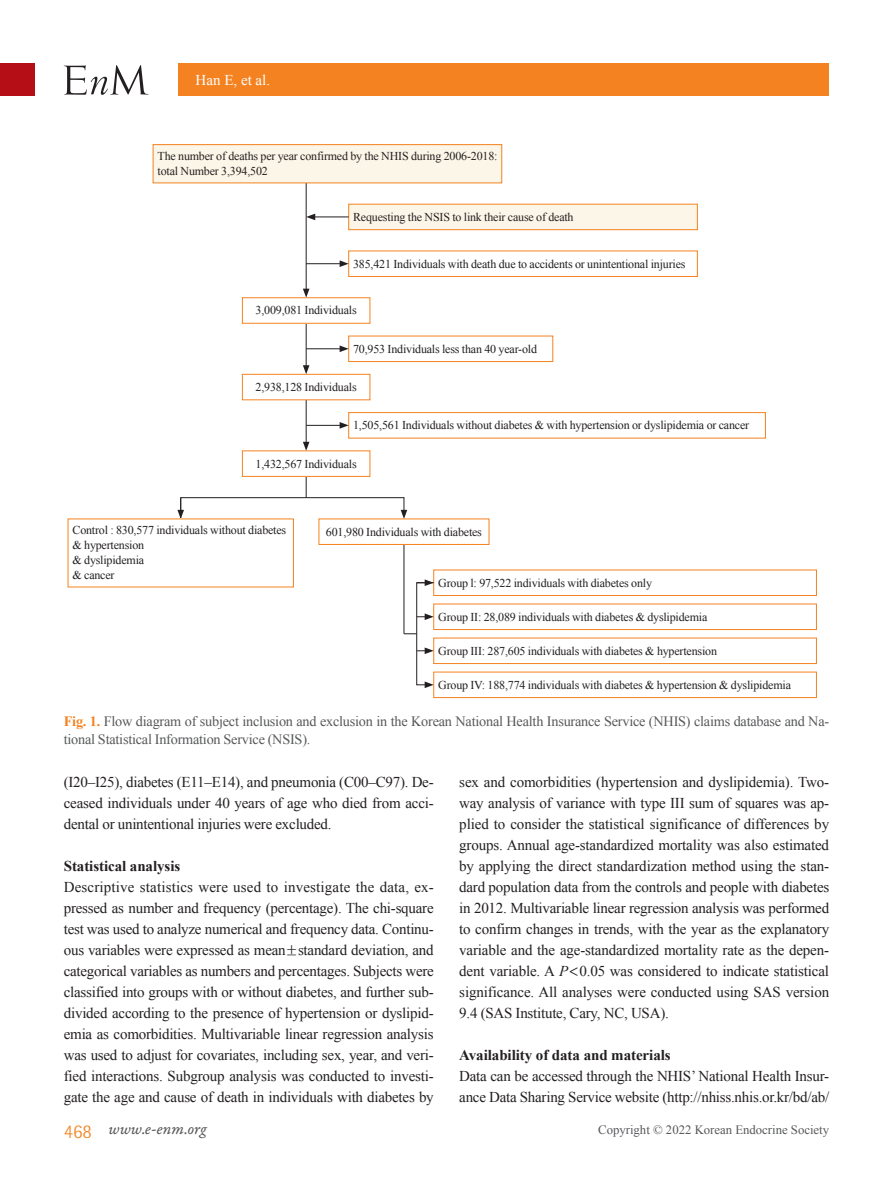
<style>
.page{position:relative;width:893px;height:1191px;background:#fff}
.page>*{position:absolute;margin:0;border:0;box-sizing:border-box;transform-origin:0 0}
.t1{font:16.5px "Garamond Premr Pro It Capt";color:#57585a}
.본문_0{font:15px/21px "Times New Roman";letter-spacing:-.015em;color:#231f20;text-align:justify}
.소제목2{font:700 15px "Times New Roman";letter-spacing:-.005em;color:#231f20}
.t2{font:15px "Times New Roman";color:#fff}
.표그림제목{font:14.25px/17.9px "Times New Roman";letter-spacing:-.015em;color:#57585a}
.t3{font:12.75px "Times New Roman";color:#57585a}
.그림지문{font:12px "Times New Roman";letter-spacing:-.015em;color:#231f20}
.s1{font-weight:700;color:#f58220}
.s2{font-family:"Dotum"}
.s3{font-style:italic}
.s4{font-family:"Rotis Semi Sans Std";font-weight:300;font-size:19.5px;color:#f58220}
</style>
<div class="page">
<div style="left:0;top:64px;width:34px;height:32px;background:#b50e16"></div>
<div style="left:179px;top:64px;width:650px;height:32px;background:#f58220"></div>
<svg style="left:64px;top:65px;width:85px;height:30px"></svg>
<hr style="left:306px;top:183px;width:1px;height:108px;background:#231f20">
<svg style="left:303px;top:289px;width:6px;height:8px"></svg>
<hr style="left:306px;top:323px;width:1px;height:45px;background:#231f20">
<svg style="left:303px;top:365px;width:6px;height:9px"></svg>
<hr style="left:306px;top:400px;width:1px;height:44px;background:#231f20">
<svg style="left:303px;top:442px;width:6px;height:8px"></svg>
<hr style="left:404px;top:544px;width:1px;height:90px;background:#231f20">
<svg style="left:177px;top:476px;width:230px;height:43px"></svg>
<div style="left:153px;top:145px;width:349px;height:38px;background:#fcf6e8"></div>
<div style="left:153px;top:144px;width:349px;height:39px;border:1px solid #f58220"></div>
<div style="left:242px;top:297px;width:128px;height:26px;border:1px solid #f58220"></div>
<div style="left:242px;top:374px;width:128px;height:26px;border:1px solid #f58220"></div>
<div style="left:433px;top:570px;width:384px;height:26px;border:1px solid #f58220"></div>
<div style="left:433px;top:604px;width:384px;height:26px;border:1px solid #f58220"></div>
<div style="left:433px;top:638px;width:384px;height:26px;border:1px solid #f58220"></div>
<div style="left:433px;top:672px;width:384px;height:26px;border:1px solid #f58220"></div>
<div style="left:349px;top:204px;width:348px;height:26px;background:#fcf6e8"></div>
<div style="left:348px;top:204px;width:350px;height:26px;border:1px solid #f58220"></div>
<div style="left:348px;top:251px;width:350px;height:26px;border:1px solid #f58220"></div>
<div style="left:348px;top:336px;width:205px;height:26px;border:1px solid #f58220"></div>
<div style="left:348px;top:412px;width:418px;height:26px;border:1px solid #f58220"></div>
<hr style="left:313px;top:217px;width:36px;height:1px;background:#231f20">
<svg style="left:306px;top:214px;width:9px;height:6px"></svg>
<hr style="left:306px;top:263px;width:36px;height:1px;background:#231f20">
<svg style="left:340px;top:260px;width:9px;height:7px"></svg>
<hr style="left:306px;top:348px;width:36px;height:1px;background:#231f20">
<svg style="left:340px;top:345px;width:9px;height:7px"></svg>
<hr style="left:306px;top:425px;width:36px;height:1px;background:#231f20">
<svg style="left:340px;top:422px;width:9px;height:7px"></svg>
<svg style="left:404px;top:579px;width:30px;height:109px"></svg>
<p class="t2" style="left:196px;top:70px;width:76px">Han E, et al.</p>
<p class="그림지문" style="left:158px;top:148px;width:341px">The number of deaths per year confirmed by the NHIS during 2006-2018:</p>
<p class="그림지문" style="left:158px;top:163px;width:112px">total Number 3,394,502</p>
<p class="그림지문" style="left:353px;top:209px;width:222px">Requesting the NSIS to link their cause of death</p>
<p class="그림지문" style="left:353px;top:256px;width:334px">385,421 Individuals with death due to accidents or unintentional injuries</p>
<p class="그림지문" style="left:256px;top:302px;width:103px">3,009,081 Individuals</p>
<p class="그림지문" style="left:353px;top:341px;width:185px">70,953 Individuals less than 40 year-old</p>
<p class="그림지문" style="left:256px;top:379px;width:103px">2,938,128 Individuals</p>
<p class="그림지문" style="left:353px;top:417px;width:398px">1,505,561 Individuals without diabetes &amp; with hypertension or dyslipidemia or cancer</p>
<p class="그림지문" style="left:256px;top:455px;width:103px">1,432,567 Individuals</p>
<p class="그림지문" style="left:73px;top:522px;width:215px">Control : 830,577 individuals without diabetes</p>
<p class="그림지문" style="left:73px;top:537px;width:73px">&amp; hypertension</p>
<p class="그림지문" style="left:73px;top:552px;width:73px">&amp; dyslipidemia</p>
<p class="그림지문" style="left:73px;top:567px;width:44px">&amp; cancer</p>
<p class="그림지문" style="left:326px;top:523px;width:157px">601,980 Individuals with diabetes</p>
<p class="그림지문" style="left:438px;top:574px;width:215px">Group l: 97,522 individuals with diabetes only</p>
<p class="그림지문" style="left:438px;top:608px;width:271px">Group II: 28,089 individuals with diabetes &amp; dyslipidemia</p>
<p class="그림지문" style="left:438px;top:642px;width:280px">Group III: 287,605 individuals with diabetes &amp; hypertension</p>
<p class="그림지문" style="left:438px;top:676px;width:354px">Group IV: 188,774 individuals with diabetes &amp; hypertension &amp; dyslipidemia</p>
<p class="표그림제목" style="left:64px;top:712px;width:767px"><span class="s1">Fig. 1.</span> Flow diagram of subject inclusion and exclusion in the Korean National Health Insurance Service (NHIS) claims database and Na&shy;tional Statistical Information Service (NSIS).</p>
<p class="본문_0" style="left:64px;top:771px;width:371px">(I20–I25), diabetes (E11–E14), and pneumonia (C00–C97). De&shy;ceased individuals under 40 years of age who died from acci&shy;dental or unintentional injuries were excluded.</p>
<p class="소제목2" style="left:64px;top:856px;width:118px">Statistical analysis</p>
<p class="본문_0" style="left:64px;top:876px;width:372px">Descriptive statistics were used to investigate the data, ex&shy;pressed as number and frequency (percentage). The chi-square test was used to analyze numerical and frequency data. Continu&shy;ous variables were expressed as mean<span class="s2">±</span>standard deviation, and categorical variables as numbers and percentages. Subjects were classified into groups with or without diabetes, and further sub&shy;divided according to the presence of hypertension or dyslipid&shy;emia as comorbidities. Multivariable linear regression analysis was used to adjust for covariates, including sex, year, and veri&shy;fied interactions. Subgroup analysis was conducted to investi&shy;gate the age and cause of death in individuals with diabetes by</p>
<p class="본문_0" style="left:459px;top:771px;width:372px">sex and comorbidities (hypertension and dyslipidemia). Two&shy;way analysis of variance with type III sum of squares was ap&shy;plied to consider the statistical significance of differences by groups. Annual age-standardized mortality was also estimated by applying the direct standardization method using the stan&shy;dard population data from the controls and people with diabetes in 2012. Multivariable linear regression analysis was performed to confirm changes in trends, with the year as the explanatory variable and the age-standardized mortality rate as the depen&shy;dent variable. A <span class="s3">P</span><span class="s2">&lt;</span>0.05 was considered to indicate statistical significance. All analyses were conducted using SAS version 9.4 (SAS Institute, Cary, NC, USA).</p>
<p class="소제목2" style="left:459px;top:1045px;width:213px">Availability of data and materials</p>
<p class="본문_0" style="left:459px;top:1065px;width:371px">Data can be accessed through the NHIS’ National Health Insur&shy;ance Data Sharing Service website (http://nhiss.nhis.or.kr/bd/ab/</p>
<p class="t1" style="left:64px;top:1118px;width:144px"><span class="s4">468</span> www.e-enm.org</p>
<p class="t3" style="left:598px;top:1120px;width:233px">Copyright © 2022 Korean Endocrine Society</p>
</div>
